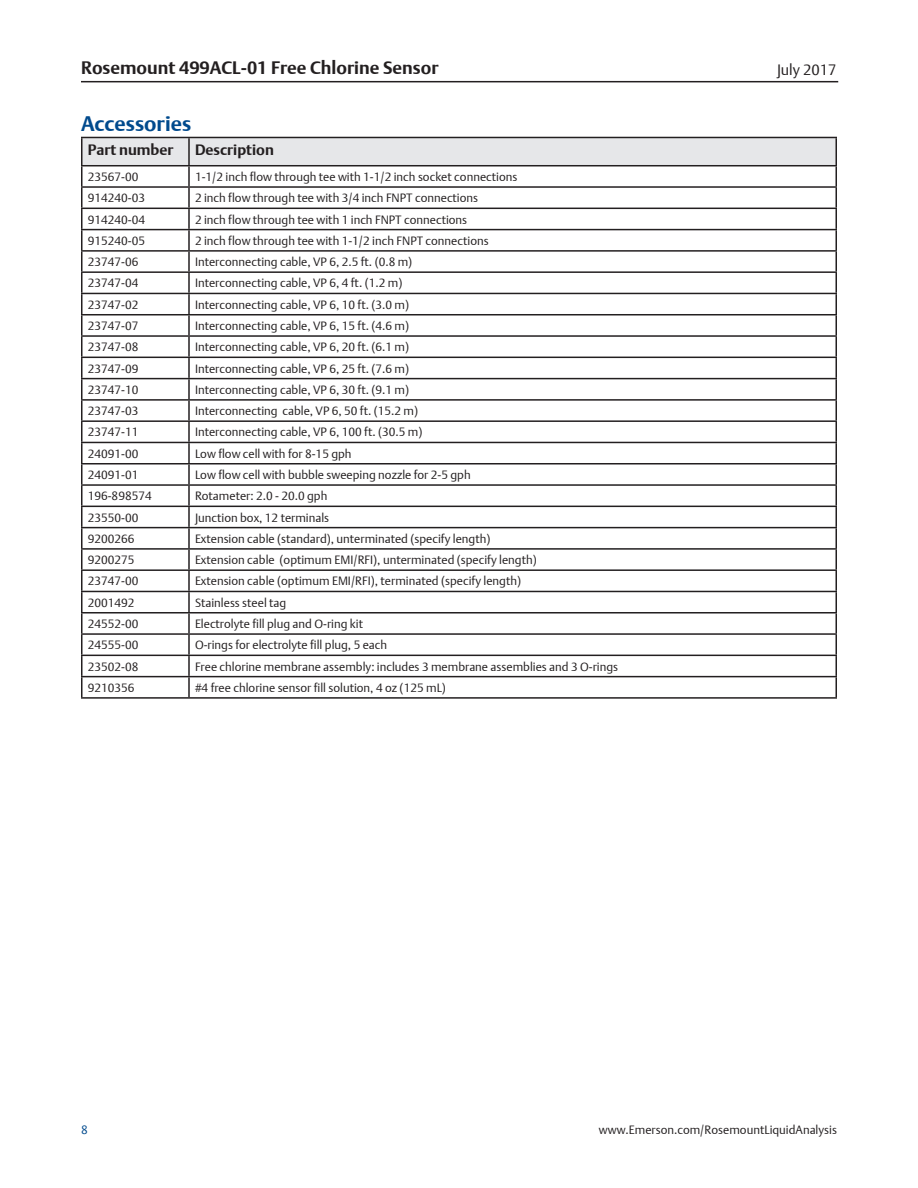
<style>
.page{position:relative;width:918px;height:1188px;background:#fff}
.page>*{position:absolute;margin:0;border:0;box-sizing:border-box;transform-origin:0 0}
.Heading_1{font:700 21px "DTL Argo T";color:#004a8d}
.t1{font:700 18px "DTL Argo T";color:#231f20}
.t2{font:700 15px "DTL Argo T";color:#231f20}
.t3{font:15px "DTL Argo T Light";color:#231f20}
.t4{font:12px "DTL Argo T Light";color:#231f20}
.t5{font:12px "DTL Argo T Light";color:#004a8d}
</style>
<div class="page">
<hr style="left:81px;top:81px;width:757px;height:1px;background:#231f20">
<svg style="left:81px;top:137px;width:756px;height:560px"></svg>
<hr style="left:81px;top:697px;width:108px;height:2px;background:#231f20">
<hr style="left:189px;top:697px;width:648px;height:2px;background:#231f20">
<h2 class="t1" style="left:81px;top:57px;width:359px">Rosemount 499ACL-01 Free Chlorine Sensor</h2>
<p class="t3" style="left:777px;top:60px;width:61px">July 2017</p>
<p class="Heading_1" style="left:81px;top:111px;width:112px">Accessories</p>
<p class="t2" style="left:88px;top:141px;width:87px">Part number</p>
<p class="t2" style="left:195px;top:141px;width:80px">Description</p>
<p class="t4" style="left:88px;top:170px;width:52px">23567-00</p>
<p class="t4" style="left:195px;top:170px;width:324px">1-1/2 inch flow through tee with 1-1/2 inch socket connections</p>
<p class="t4" style="left:88px;top:191px;width:59px">914240-03</p>
<p class="t4" style="left:195px;top:191px;width:285px">2 inch flow through tee with 3/4 inch FNPT connections</p>
<p class="t4" style="left:88px;top:212px;width:59px">914240-04</p>
<p class="t4" style="left:195px;top:212px;width:274px">2 inch flow through tee with 1 inch FNPT connections</p>
<p class="t4" style="left:88px;top:233px;width:59px">915240-05</p>
<p class="t4" style="left:195px;top:233px;width:295px">2 inch flow through tee with 1-1/2 inch FNPT connections</p>
<p class="t4" style="left:88px;top:255px;width:52px">23747-06</p>
<p class="t4" style="left:195px;top:255px;width:219px">Interconnecting cable, VP 6, 2.5 ft. (0.8 m)</p>
<p class="t4" style="left:88px;top:276px;width:52px">23747-04</p>
<p class="t4" style="left:195px;top:276px;width:209px">Interconnecting cable, VP 6, 4 ft. (1.2 m)</p>
<p class="t4" style="left:88px;top:297px;width:52px">23747-02</p>
<p class="t4" style="left:195px;top:297px;width:216px">Interconnecting cable, VP 6, 10 ft. (3.0 m)</p>
<p class="t4" style="left:88px;top:319px;width:52px">23747-07</p>
<p class="t4" style="left:195px;top:319px;width:216px">Interconnecting cable, VP 6, 15 ft. (4.6 m)</p>
<p class="t4" style="left:88px;top:340px;width:52px">23747-08</p>
<p class="t4" style="left:195px;top:340px;width:216px">Interconnecting cable, VP 6, 20 ft. (6.1 m)</p>
<p class="t4" style="left:88px;top:361px;width:52px">23747-09</p>
<p class="t4" style="left:195px;top:361px;width:216px">Interconnecting cable, VP 6, 25 ft. (7.6 m)</p>
<p class="t4" style="left:88px;top:382px;width:52px">23747-10</p>
<p class="t4" style="left:195px;top:382px;width:216px">Interconnecting cable, VP 6, 30 ft. (9.1 m)</p>
<p class="t4" style="left:88px;top:404px;width:52px">23747-03</p>
<p class="t4" style="left:195px;top:404px;width:225px">Interconnecting cable, VP 6, 50 ft. (15.2 m)</p>
<p class="t4" style="left:88px;top:425px;width:52px">23747-11</p>
<p class="t4" style="left:195px;top:425px;width:229px">Interconnecting cable, VP 6, 100 ft. (30.5 m)</p>
<p class="t4" style="left:88px;top:446px;width:52px">24091-00</p>
<p class="t4" style="left:195px;top:446px;width:158px">Low flow cell with for 8-15 gph</p>
<p class="t4" style="left:88px;top:468px;width:52px">24091-01</p>
<p class="t4" style="left:195px;top:468px;width:277px">Low flow cell with bubble sweeping nozzle for 2-5 gph</p>
<p class="t4" style="left:88px;top:489px;width:66px">196-898574</p>
<p class="t4" style="left:195px;top:489px;width:134px">Rotameter: 2.0 - 20.0 gph</p>
<p class="t4" style="left:88px;top:510px;width:52px">23550-00</p>
<p class="t4" style="left:195px;top:510px;width:136px">Junction box, 12 terminals</p>
<p class="t4" style="left:88px;top:531px;width:48px">9200266</p>
<p class="t4" style="left:195px;top:531px;width:297px">Extension cable (standard), unterminated (specify length)</p>
<p class="t4" style="left:88px;top:553px;width:48px">9200275</p>
<p class="t4" style="left:195px;top:553px;width:343px">Extension cable (optimum EMI/RFI), unterminated (specify length)</p>
<p class="t4" style="left:88px;top:574px;width:52px">23747-00</p>
<p class="t4" style="left:195px;top:574px;width:328px">Extension cable (optimum EMI/RFI), terminated (specify length)</p>
<p class="t4" style="left:88px;top:595px;width:48px">2001492</p>
<p class="t4" style="left:195px;top:595px;width:93px">Stainless steel tag</p>
<p class="t4" style="left:88px;top:617px;width:52px">24552-00</p>
<p class="t4" style="left:195px;top:617px;width:170px">Electrolyte fill plug and O-ring kit</p>
<p class="t4" style="left:88px;top:638px;width:52px">24555-00</p>
<p class="t4" style="left:195px;top:638px;width:194px">O-rings for electrolyte fill plug, 5 each</p>
<p class="t4" style="left:88px;top:659px;width:52px">23502-08</p>
<p class="t4" style="left:195px;top:659px;width:425px">Free chlorine membrane assembly: includes 3 membrane assemblies and 3 O-rings</p>
<p class="t4" style="left:88px;top:681px;width:48px">9210356</p>
<p class="t4" style="left:195px;top:681px;width:253px">#4 free chlorine sensor fill solution, 4 oz (125 mL)</p>
<p class="t5" style="left:81px;top:1123px;width:8px">8</p>
<p class="t4" style="left:599px;top:1122px;width:240px">www.Emerson.com/RosemountLiquidAnalysis</p>
</div>
